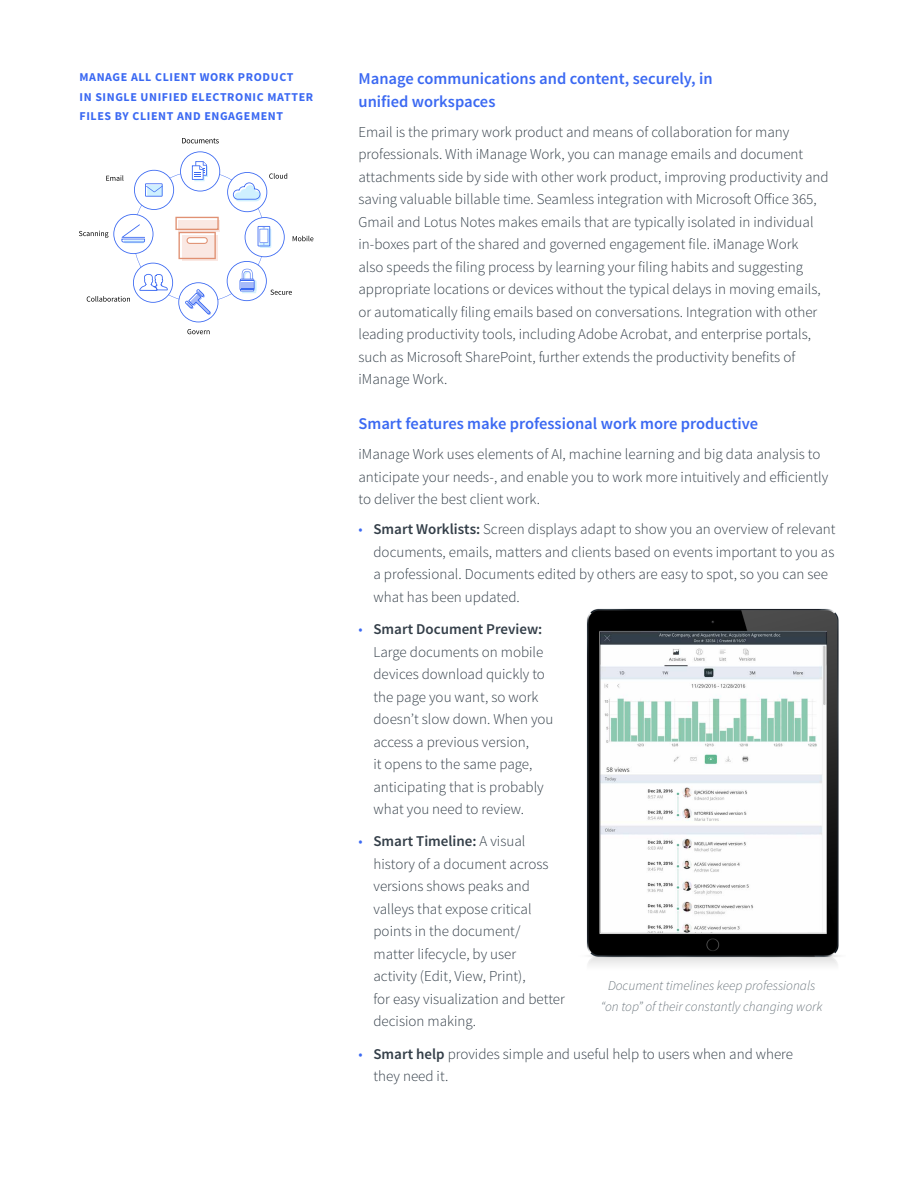
<style>
.page{position:relative;width:918px;height:1188px;background:#fff}
.page>*{position:absolute;margin:0;border:0;box-sizing:border-box;transform-origin:0 0}
.t1{font:600 16.5px/22.5px "Source Sans Pro";color:#3b69f2}
.t2{font:300 15px/22.5px "Source Sans Pro";color:#333e48}
.t3{font:italic 300 13.5px/21px "Source Sans Pro";color:#6d777e;text-align:center}
.t4{font:700 12px/19.5px "Source Sans Pro";letter-spacing:.05em;color:#3b69f2}
.s1{color:#3b69f2}
.s2{font-weight:600}
</style>
<div class="page">
<img style="left:586px;top:608px;width:253px;height:357px">
<img style="left:600px;top:631px;width:226px;height:302px">
<svg style="left:182px;top:138px;width:37px;height:5px"></svg>
<svg style="left:79px;top:151px;width:234px;height:171px"></svg>
<svg style="left:187px;top:329px;width:23px;height:5px"></svg>
<p class="t4" style="left:80px;top:68px;width:235px">MANAGE ALL CLIENT WORK PRODUCT<br>IN SINGLE UNIFIED ELECTRONIC MATTER<br>FILES BY CLIENT AND ENGAGEMENT</p>
<p class="t1" style="left:358px;top:68px;width:356px">Manage communications and content, securely, in unified workspaces</p>
<p class="t2" style="left:358px;top:121px;width:472px">Email is the primary work product and means of collaboration for many professionals. With iManage Work, you can manage emails and document attachments side by side with other work product, improving productivity and saving valuable billable time. Seamless integration with Microsoft Office 365, Gmail and Lotus Notes makes emails that are typically isolated in individual in-boxes part of the shared and governed engagement file. iManage Work<br>also speeds the filing process by learning your filing habits and suggesting appropriate locations or devices without the typical delays in moving emails, or automatically filing emails based on conversations. Integration with other leading productivity tools, including Adobe Acrobat, and enterprise portals, such as Microsoft SharePoint, further extends the productivity benefits of iManage Work.</p>
<p class="t1" style="left:358px;top:413px;width:401px">Smart features make professional work more productive</p>
<p class="t2" style="left:358px;top:443px;width:471px">iManage Work uses elements of AI, machine learning and big data analysis to anticipate your needs-, and enable you to work more intuitively and efficiently to deliver the best client work.</p>
<p class="t2" style="left:374px;top:518px;width:464px;text-indent:-15px"><span class="s1">•</span> <span class="s2">Smart Worklists:</span> Screen displays adapt to show you an overview of relevant documents, emails, matters and clients based on events important to you as a professional. Documents edited by others are easy to spot, so you can see what has been updated.</p>
<p class="t2" style="left:374px;top:618px;width:182px;text-indent:-15px"><span class="s1">•</span> <span class="s2">Smart Document Preview:<br></span>Large documents on mobile devices download quickly to the page you want, so work doesn’t slow down. When you access a previous version,<br>it opens to the same page, anticipating that is probably what you need to review.</p>
<p class="t2" style="left:374px;top:830px;width:193px;text-indent:-15px"><span class="s1">•</span> <span class="s2">Smart Timeline:</span> A visual history of a document across versions shows peaks and valleys that expose critical points in the document/ matter lifecycle, by user<br>activity (Edit, View, Print),<br>for easy visualization and better decision making.</p>
<p class="t2" style="left:374px;top:1042px;width:421px;text-indent:-15px"><span class="s1">•</span> <span class="s2">Smart help</span> provides simple and useful help to users when and where they need it.</p>
<p class="t3" style="left:601px;top:975px;width:223px">Document timelines keep professionals “on top” of their constantly changing work</p>
</div>
